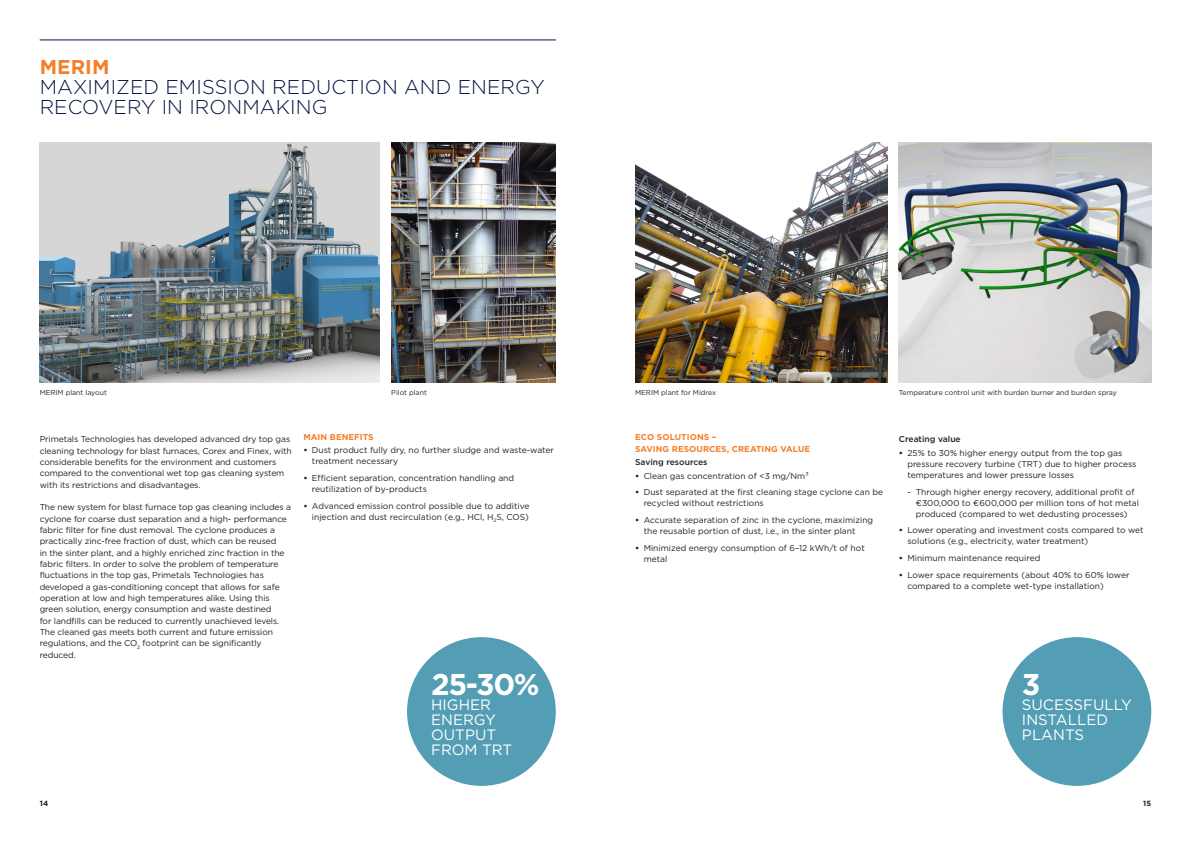
<style>
.page{position:relative;width:1191px;height:842px;background:#fff}
.page>*{position:absolute;margin:0;border:0;box-sizing:border-box;transform-origin:0 0}
.t1{font:700 30px "Gotham";color:#fff}
._01__Headline_-_Light_-_25pt_-_orange{font:300 20px/20px "Gotham";letter-spacing:.005em;color:#001340}
.t2{font:15px/15px "Gotham";color:#fff}
._01__Copy_-_Book_-_8_5_pt_-_black{font:8.5px/11.3px "Gotham";letter-spacing:-.01em;color:#231f20}
._02__Subhead_-_Bold_-_8_5pt_-_orange{font:700 8.5px/11.3px "Gotham";letter-spacing:.005em;color:#f47f2a}
._01__Copy_-_Book_-_8_5_pt_-_black-2{font:500 8.5px "Gotham";color:#231f20}
.t3{font:700 7.5px "Gotham";color:#231f20}
._06__Copy_-_Book_-_7pt_-_black{font:7px "Gotham";color:#231f20}
.s1{font-weight:700;color:#f47f2a}
.s2{font-weight:700}
</style>
<div class="page">
<hr style="left:40px;top:40px;width:516px;height:1px;background:#001340">
<img style="left:391px;top:142px;width:165px;height:241px">
<img style="left:40px;top:142px;width:340px;height:241px">
<img style="left:899px;top:142px;width:252px;height:241px">
<img style="left:635px;top:142px;width:252px;height:241px">
<div style="left:1002px;top:637px;width:149px;height:149px;background:#539db5;border-radius:50%"></div>
<div style="left:407px;top:637px;width:149px;height:149px;background:#539db5;border-radius:50%"></div>
<p class="_01__Headline_-_Light_-_25pt_-_orange" style="left:40px;top:56px;width:506px"><span class="s1">MERIM<br></span>MAXIMIZED EMISSION REDUCTION AND ENERGY<br>RECOVERY IN IRONMAKING</p>
<p class="_06__Copy_-_Book_-_7pt_-_black" style="left:40px;top:388px;width:69px">MERIM plant layout</p>
<p class="_06__Copy_-_Book_-_7pt_-_black" style="left:391px;top:388px;width:37px">Pilot plant</p>
<p class="_01__Copy_-_Book_-_8_5_pt_-_black" style="left:40px;top:433px;width:254px">Primetals Technologies has developed advanced dry top gas cleaning technology for blast furnaces, Corex and Finex, with considerable benefits for the environment and customers compared to the conventional wet top gas cleaning system with its restrictions and disadvantages.</p>
<p class="_01__Copy_-_Book_-_8_5_pt_-_black" style="left:40px;top:501px;width:253px">The new system for blast furnace top gas cleaning includes a cyclone for coarse dust separation and a high- performance fabric filter for fine dust removal. The cyclone produces a practically zinc-free fraction of dust, which can be reused<br>in the sinter plant, and a highly enriched zinc fraction in the fabric filters. In order to solve the problem of temperature fluctuations in the top gas, Primetals Technologies has developed a gas-conditioning concept that allows for safe operation at low and high temperatures alike. Using this green solution, energy consumption and waste destined<br>for landfills can be reduced to currently unachieved levels.<br>The cleaned gas meets both current and future emission regulations, and the CO<sub>2</sub> footprint can be significantly reduced.</p>
<p class="_02__Subhead_-_Bold_-_8_5pt_-_orange" style="left:303px;top:431px;width:72px">MAIN BENEFITS</p>
<p class="_01__Copy_-_Book_-_8_5_pt_-_black" style="left:312px;top:445px;width:243px;line-height:11px;text-indent:-9px"><span class="s2">•</span> Dust product fully dry, no further sludge and waste-water treatment necessary</p>
<p class="_01__Copy_-_Book_-_8_5_pt_-_black" style="left:312px;top:472px;width:204px;line-height:11px;text-indent:-9px"><span class="s2">•</span> Efficient separation, concentration handling and reutilization of by-products</p>
<p class="_01__Copy_-_Book_-_8_5_pt_-_black" style="left:303px;top:500px;width:228px;line-height:11px;text-align:right"><span class="s2">•</span> Advanced emission control possible due to additive injection and dust recirculation (e.g., HCl, H<sub>2</sub>S, COS)</p>
<p class="t1" style="left:431px;top:665px;width:110px">25-30%</p>
<p class="t2" style="left:431px;top:697px;width:83px">HIGHER<br>ENERGY<br>OUTPUT<br>FROM TRT</p>
<p class="_06__Copy_-_Book_-_7pt_-_black" style="left:635px;top:388px;width:82px">MERIM plant for Midrex</p>
<p class="_06__Copy_-_Book_-_7pt_-_black" style="left:899px;top:388px;width:220px">Temperature control unit with burden burner and burden spray</p>
<p class="_02__Subhead_-_Bold_-_8_5pt_-_orange" style="left:635px;top:431px;width:176px">ECO SOLUTIONS –<br>SAVING RESOURCES, CREATING VALUE</p>
<p class="_01__Copy_-_Book_-_8_5_pt_-_black-2" style="left:635px;top:456px;width:74px">Saving resources</p>
<p class="_01__Copy_-_Book_-_8_5_pt_-_black" style="left:635px;top:470px;width:175px"><span class="s2">•</span> Clean gas concentration of &lt;3 mg/Nm³</p>
<p class="_01__Copy_-_Book_-_8_5_pt_-_black" style="left:643px;top:487px;width:241px;line-height:11px;text-indent:-9px"><span class="s2">•</span> Dust separated at the first cleaning stage cyclone can be recycled without restrictions</p>
<p class="_01__Copy_-_Book_-_8_5_pt_-_black" style="left:643px;top:514px;width:231px;line-height:11px;text-indent:-9px"><span class="s2">•</span> Accurate separation of zinc in the cyclone, maximizing the reusable portion of dust, i.e., in the sinter plant</p>
<p class="_01__Copy_-_Book_-_8_5_pt_-_black" style="left:643px;top:542px;width:223px;line-height:11px;text-indent:-9px"><span class="s2">•</span> Minimized energy consumption of 6–12 kWh/t of hot metal</p>
<p class="_01__Copy_-_Book_-_8_5_pt_-_black-2" style="left:899px;top:434px;width:63px">Creating value</p>
<p class="_01__Copy_-_Book_-_8_5_pt_-_black" style="left:907px;top:447px;width:230px;line-height:11px;text-indent:-9px"><span class="s2">•</span> 25% to 30% higher energy output from the top gas pressure recovery turbine (TRT) due to higher process temperatures and lower pressure losses</p>
<p class="_01__Copy_-_Book_-_8_5_pt_-_black" style="left:916px;top:486px;width:225px;line-height:11px;text-indent:-9px">- Through higher energy recovery, additional profit of €300,000 to €600,000 per million tons of hot metal produced (compared to wet dedusting processes)</p>
<p class="_01__Copy_-_Book_-_8_5_pt_-_black" style="left:907px;top:525px;width:238px;line-height:11px;text-indent:-9px"><span class="s2">•</span> Lower operating and investment costs compared to wet solutions (e.g., electricity, water treatment)</p>
<p class="_01__Copy_-_Book_-_8_5_pt_-_black" style="left:899px;top:552px;width:143px"><span class="s2">•</span> Minimum maintenance required</p>
<p class="_01__Copy_-_Book_-_8_5_pt_-_black" style="left:907px;top:569px;width:223px;line-height:11px;text-indent:-9px"><span class="s2">•</span> Lower space requirements (about 40% to 60% lower compared to a complete wet-type installation)</p>
<p class="t1" style="left:1022px;top:664px;width:20px">3</p>
<p class="t2" style="left:1022px;top:697px;width:111px">SUCESSFULLY<br>INSTALLED<br>PLANTS</p>
<p class="t3" style="left:40px;top:798px;width:10px">14</p>
<p class="t3" style="left:1143px;top:798px;width:10px">15</p>
</div>
